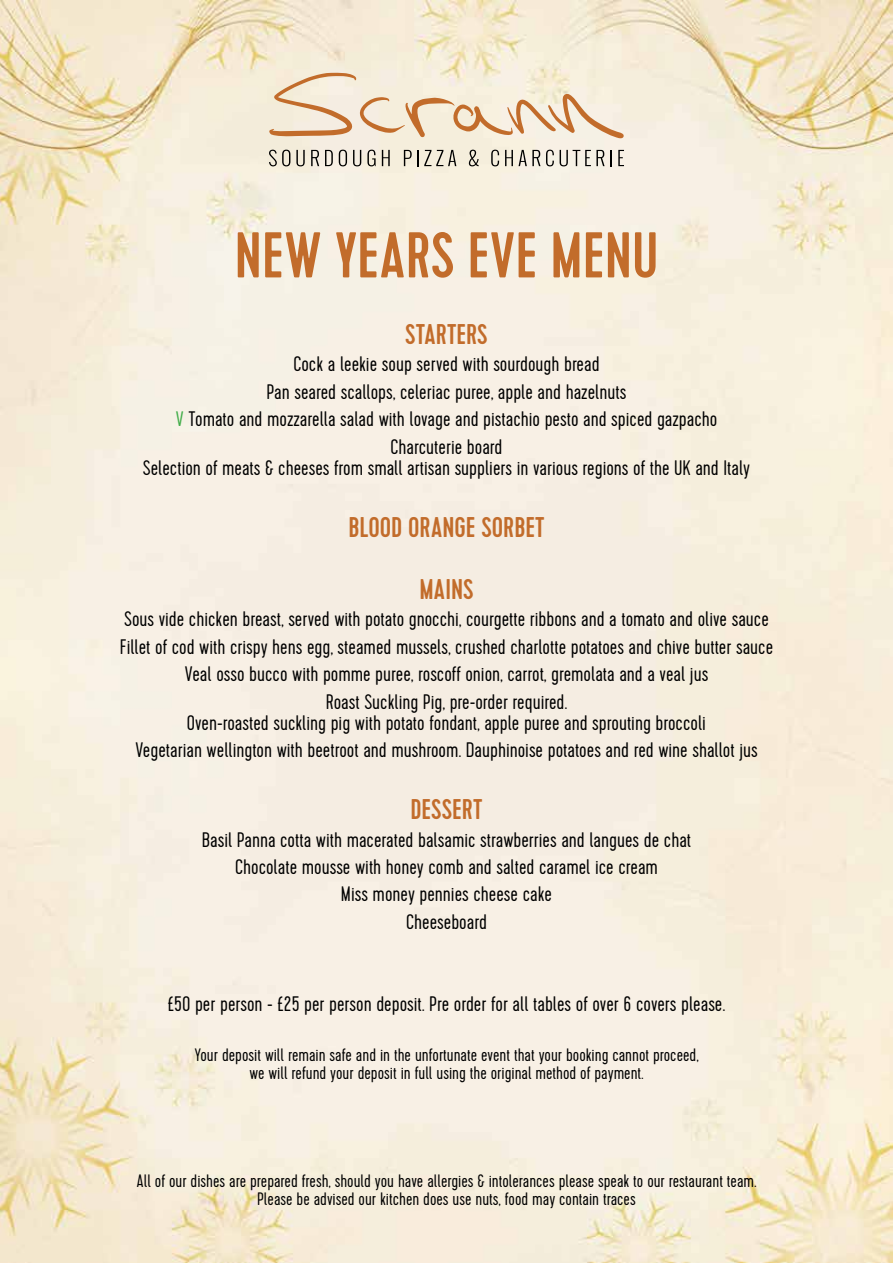
<style>
.page{position:relative;width:893px;height:1263px;background:#fff}
.page>*{position:absolute;margin:0;border:0;box-sizing:border-box;transform-origin:0 0}
.t1{font:500 64.5px "Cervo";color:#c26c2b}
.t2{font:500 28.5px/62.2px "Cervo";color:#c26c2b;text-align:center}
.t3{font:300 21px/27.5px "Cervo";color:#000;text-align:center}
.t4{font:300 18px/18px "Cervo";color:#000;text-align:center}
.s1{color:#41ad49}
</style>
<div class="page">
<img style="left:0;top:0;width:893px;height:1263px">
<svg style="left:269px;top:73px;width:355px;height:66px;background:#eedcc5"></svg>
<svg style="left:269px;top:150px;width:21px;height:16px"></svg>
<svg style="left:296px;top:150px;width:9px;height:16px"></svg>
<svg style="left:311px;top:150px;width:8px;height:16px"></svg>
<svg style="left:325px;top:150px;width:8px;height:16px"></svg>
<svg style="left:339px;top:150px;width:8px;height:16px"></svg>
<svg style="left:353px;top:150px;width:8px;height:16px"></svg>
<svg style="left:367px;top:150px;width:9px;height:16px"></svg>
<svg style="left:382px;top:150px;width:8px;height:16px"></svg>
<svg style="left:404px;top:150px;width:52px;height:16px"></svg>
<svg style="left:469px;top:150px;width:10px;height:16px"></svg>
<svg style="left:491px;top:150px;width:8px;height:16px"></svg>
<svg style="left:505px;top:150px;width:8px;height:16px"></svg>
<svg style="left:519px;top:150px;width:21px;height:16px"></svg>
<svg style="left:546px;top:150px;width:8px;height:16px"></svg>
<svg style="left:560px;top:150px;width:52px;height:16px"></svg>
<svg style="left:618px;top:150px;width:6px;height:16px"></svg>
<h1 class="t1" style="left:234px;top:217px;width:425px">NEW YEARS EVE MENU</h1>
<h2 class="t2" style="left:405px;top:304px;width:62px">STARTERS</h2>
<p class="t3" style="left:176px;top:351px;width:543px">Cock a leekie soup served with sourdough bread<br>Pan seared scallops, celeriac puree, apple and hazelnuts<br><span class="s1">V</span> Tomato and mozzarella salad with lovage and pistachio pesto and spiced gazpacho Charcuterie board</p>
<p class="t3" style="left:143px;top:454px;width:609px">Selection of meats &amp; cheeses from small artisan suppliers in various regions of the UK and Italy</p>
<h2 class="t2" style="left:348px;top:496px;width:198px">BLOOD ORANGE SORBET<br>MAINS</h2>
<p class="t3" style="left:120px;top:606px;width:655px">Sous vide chicken breast, served with potato gnocchi, courgette ribbons and a tomato and olive sauce Fillet of cod with crispy hens egg, steamed mussels, crushed charlotte potatoes and chive butter sauce Veal osso bucco with pomme puree, roscoff onion, carrot, gremolata and a veal jus<br>Roast Suckling Pig, pre-order required.</p>
<p class="t3" style="left:135px;top:709px;width:624px">Oven-roasted suckling pig with potato fondant, apple puree and sprouting broccoli<br>Vegetarian wellington with beetroot and mushroom. Dauphinoise potatoes and red wine shallot jus</p>
<h2 class="t2" style="left:410px;top:779px;width:12px">DESSER</h2>
<h2 class="t2" style="left:473px;top:779px;width:11px">T</h2>
<p class="t3" style="left:202px;top:826px;width:491px">Basil Panna cotta with macerated balsamic strawberries and langues de chat Chocolate mousse with honey comb and salted caramel ice cream<br>Miss money pennies cheese cake<br>Cheeseboard</p>
<p class="t3" style="left:168px;top:991px;width:559px">£50 per person - £25 per person deposit. Pre order for all tables of over 6 covers please.</p>
<p class="t4" style="left:194px;top:1046px;width:506px">Your deposit will remain safe and in the unfortunate event that your booking cannot proceed, we will refund your deposit in full using the original method of payment.</p>
<p class="t4" style="left:137px;top:1173px;width:621px">All of our dishes are prepared fresh, should you have allergies &amp; intolerances please speak to our restaurant team.<br>Please be advised our kitchen does use nuts, food may contain traces</p>
</div>
